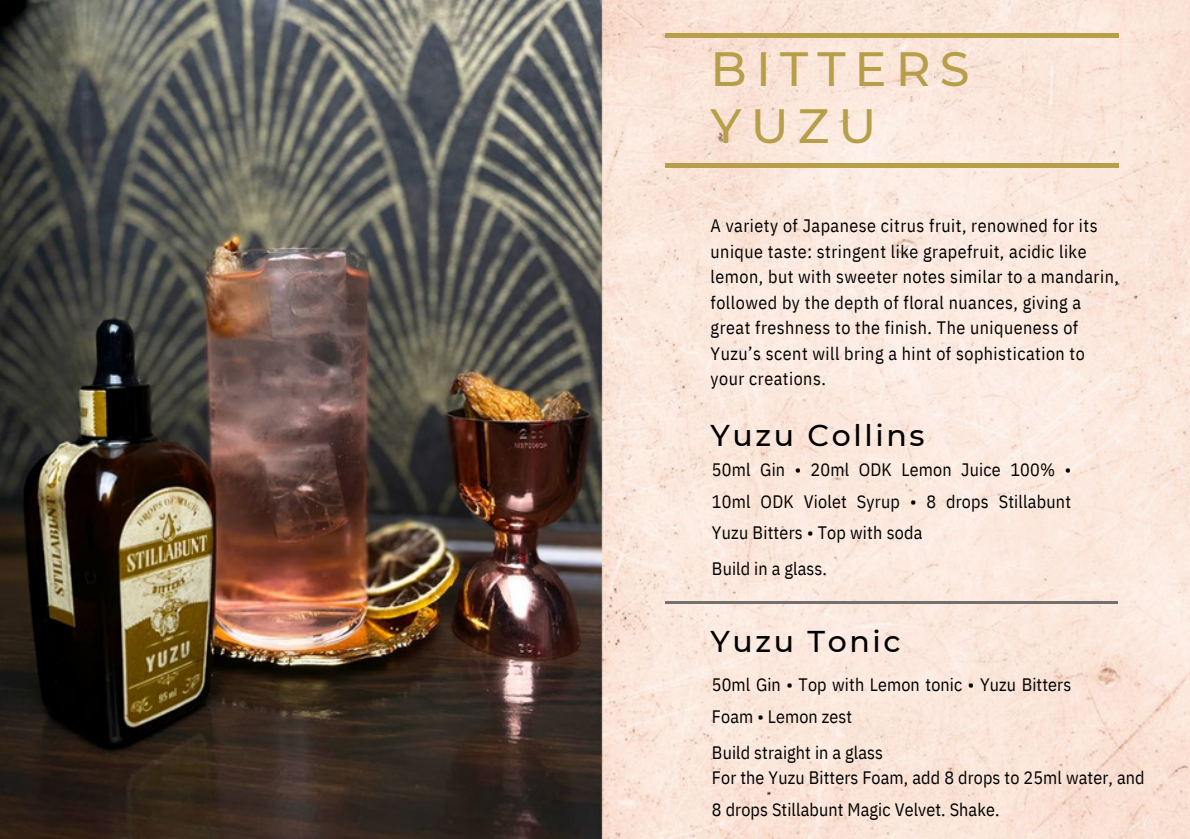
<style>
.page{position:relative;width:1190px;height:839px;background:#fff}
.page>*{position:absolute;margin:0;border:0;box-sizing:border-box;transform-origin:0 0}
.t1{font:500 48px/57px "Montserrat";letter-spacing:.19em;color:#b79e49}
.t2{font:500 30px "Montserrat";letter-spacing:.09em;color:#000}
.t3{font:18px/25.6px "IBM Plex Sans Cond";letter-spacing:.025em;color:#000;text-align:justify}
.t4{font:18px/31.6px "IBM Plex Sans Cond";letter-spacing:.005em;color:#000}
</style>
<div class="page">
<img style="left:0;top:0;width:1190px;height:838px">
<hr style="left:665px;top:34px;width:454px;height:4px;background:#b79e48">
<hr style="left:665px;top:163px;width:454px;height:4px;background:#b79e48">
<hr style="left:665px;top:601px;width:453px;height:2px;background:#75706e">
<h1 class="t1" style="left:711px;top:40px;width:261px">BITTERS<br>YUZU</h1>
<p class="t3" style="left:711px;top:213px;width:410px;text-align:left">A variety of Japanese citrus fruit, renowned for its unique taste: stringent like grapefruit, acidic like lemon, but with sweeter notes similar to a mandarin, followed by the depth of floral nuances, giving a great freshness to the finish. The uniqueness of Yuzu’s scent will bring a hint of sophistication to your creations.</p>
<h2 class="t2" style="left:711px;top:416px;width:216px">Yuzu Collins</h2>
<h2 class="t3" style="left:712px;top:453px;width:361px;line-height:31.6px">50ml Gin • 20ml ODK Lemon Juice 100% • 10ml ODK Violet Syrup • 8 drops Stillabunt Yuzu Bitters • Top with soda</h2>
<p class="t4" style="left:712px;top:552px;width:117px">Build in a glass.</p>
<p class="t2" style="left:711px;top:622px;width:192px">Yuzu Tonic</p>
<p class="t4" style="left:712px;top:668px;width:361px">50ml Gin • Top with Lemon tonic • Yuzu Bitters<br>Foam • Lemon zest</p>
<p class="t4" style="left:712px;top:736px;width:173px">Build straight in a glass</p>
<p class="t4" style="left:712px;top:761px;width:434px">For the Yuzu Bitters Foam, add 8 drops to 25ml water, and<br>8 drops Stillabunt Magic Velvet. Shake.</p>
</div>
